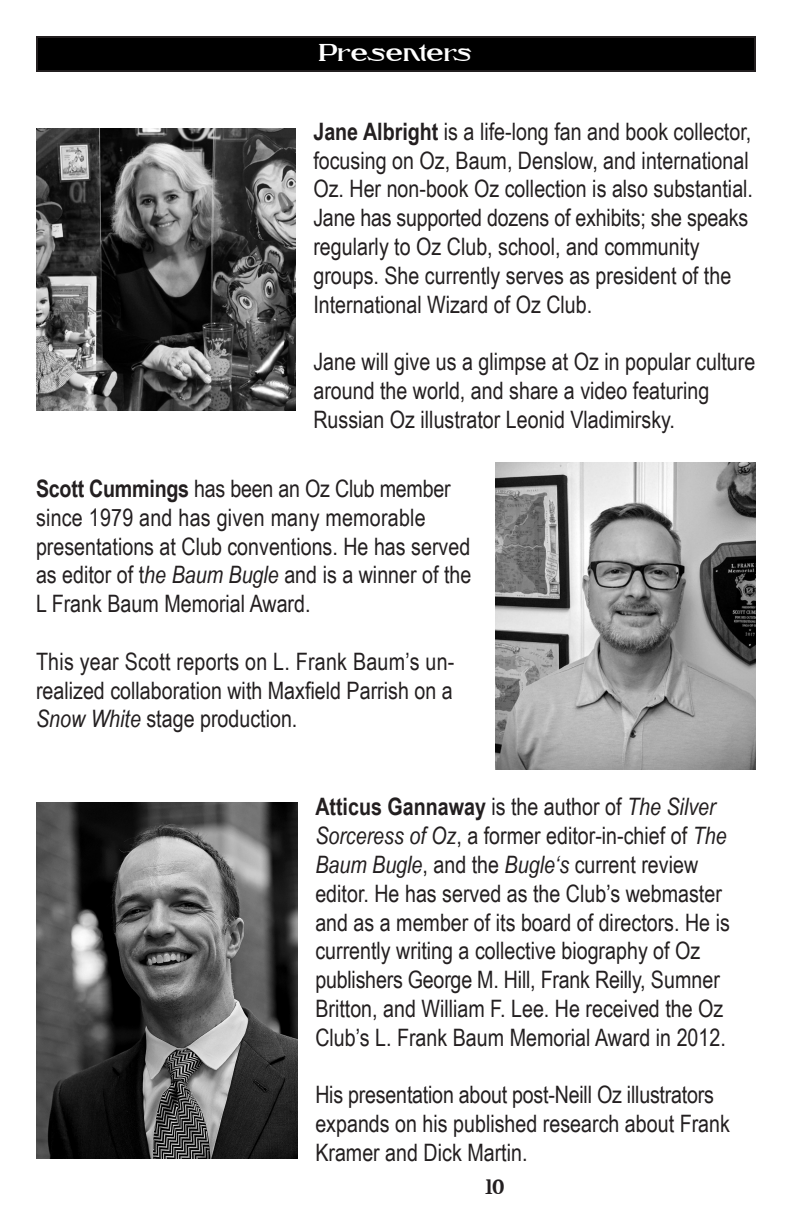
<style>
.page{position:relative;width:792px;height:1224px;background:#fff}
.page>*{position:absolute;margin:0;border:0;box-sizing:border-box;transform-origin:0 0}
.Paragraph_Style_2{font:28px "Denslow";color:#fff}
.Paragraph_Style_2-2{font:24px/28.8px "Arial Narrow";color:#231f20}
.Paragraph_Style_1{font:24px/28.8px "Arial Narrow";color:#231f20}
.t1{font:24px "Denslow";color:#231f20}
.s1{font-weight:700}
.s2{font-style:italic}
</style>
<div class="page">
<img style="left:36px;top:128px;width:259px;height:282px">
<img style="left:495px;top:462px;width:261px;height:307px">
<div style="left:37px;top:37px;width:718px;height:34px;background:#000"></div>
<div style="left:36px;top:36px;width:720px;height:36px;border:2px solid #231f20"></div>
<img style="left:36px;top:802px;width:261px;height:357px">
<p class="Paragraph_Style_2" style="left:319px;top:38px;width:155px">Presenters</p>
<p class="Paragraph_Style_1" style="left:313px;top:116px;width:441px"><span class="s1">Jane Albright</span> is a life-long fan and book collector, focusing on Oz, Baum, Denslow, and international Oz. Her non-book Oz collection is also substantial.<br>Jane has supported dozens of exhibits; she speaks regularly to Oz Club, school, and community groups. She currently serves as president of the International Wizard of Oz Club.</p>
<p class="Paragraph_Style_1" style="left:313px;top:347px;width:443px">Jane will give us a glimpse at Oz in popular culture around the world, and share a video featuring<br>Russian Oz illustrator Leonid Vladimirsky.</p>
<p class="Paragraph_Style_2-2" style="left:36px;top:473px;width:437px"><span class="s1">Scott Cummings</span> has been an Oz Club member since 1979 and has given many memorable presentations at Club conventions. He has served as editor of t<span class="s2">he Baum Bugle</span> and is a winner of the L Frank Baum Memorial Award.</p>
<p class="Paragraph_Style_2-2" style="left:36px;top:646px;width:420px;text-align:justify">This year Scott reports on L. Frank Baum’s un&shy;realized collaboration with Maxfield Parrish on a <span class="s2">Snow White</span> stage production.</p>
<p class="Paragraph_Style_2-2" style="left:315px;top:792px;width:416px"><span class="s1">Atticus Gannaway</span> is the author of <span class="s2">The Silver Sorceress of Oz</span>, a former editor-in-chief of <span class="s2">The Baum Bugle</span>, and the <span class="s2">Bugle‘s</span> current review editor. He has served as the Club’s webmaster and as a member of its board of directors. He is currently writing a collective biography of Oz publishers George M. Hill, Frank Reilly, Sumner Britton, and William F. Lee. He received the Oz Club’s L. Frank Baum Memorial Award in 2012.</p>
<p class="Paragraph_Style_2-2" style="left:315px;top:1080px;width:416px">His presentation about post-Neill Oz illustrators expands on his published research about Frank<br>Kramer and Dick Martin.</p>
<p class="t1" style="left:485px;top:1174px;width:22px">10</p>
</div>
